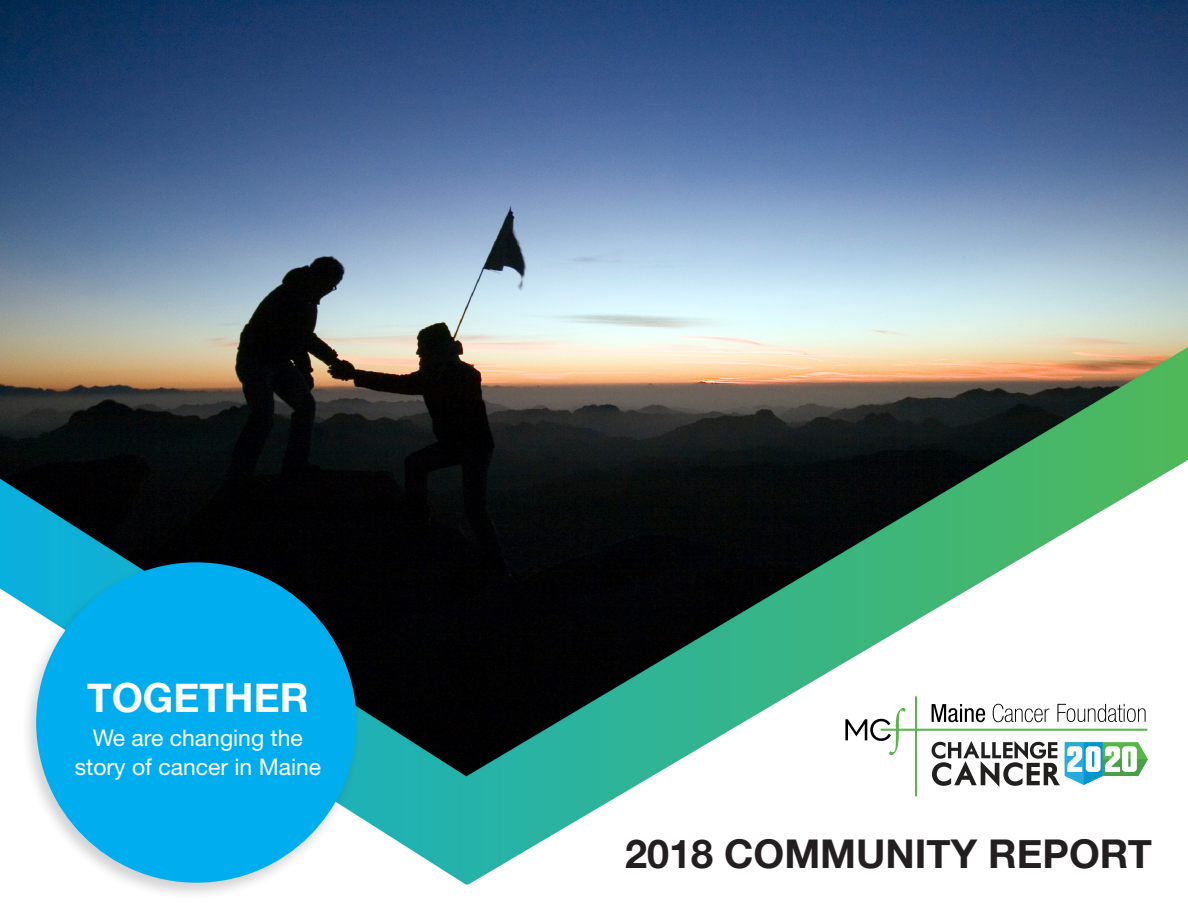
<style>
.page{position:relative;width:1188px;height:918px;background:#fff}
.page>*{position:absolute;margin:0;border:0;box-sizing:border-box;transform-origin:0 0}
.t1{font:700 40.2px "Helvetica Neue";color:#fff}
.t2{font:700 39.6px "Helvetica Neue";color:#231f20}
.t3{font:22.95px "Helvetica Neue LT Std";color:#fff}
</style>
<div class="page">
<img style="left:0;top:0;width:1187px;height:885px">
<div style="left:21px;top:559px;width:341px;height:342px;background:#231f20;opacity:.2"></div>
<div style="left:36px;top:562px;width:321px;height:321px;background:#00aeef;border-radius:50%"></div>
<svg style="left:932px;top:704px;width:53px;height:18px"></svg>
<svg style="left:993px;top:704px;width:56px;height:18px"></svg>
<svg style="left:1057px;top:704px;width:89px;height:18px"></svg>
<div style="left:881px;top:729px;width:266px;height:2px;border:1px solid #5ab54a"></div>
<svg style="left:845px;top:708px;width:61px;height:47px"></svg>
<div style="left:915px;top:696px;width:2px;height:100px;border:1px solid #5ab54a"></div>
<svg style="left:932px;top:741px;width:216px;height:46px"></svg>
<p class="t1" style="left:87px;top:666px;width:223px">TOGETHER</p>
<p class="t3" style="left:93px;top:724px;width:211px">We are changing the</p>
<p class="t3" style="left:75px;top:753px;width:248px">story of cancer in Maine</p>
<p class="t2" style="left:625px;top:823px;width:528px">2018 COMMUNITY REPORT</p>
</div>
